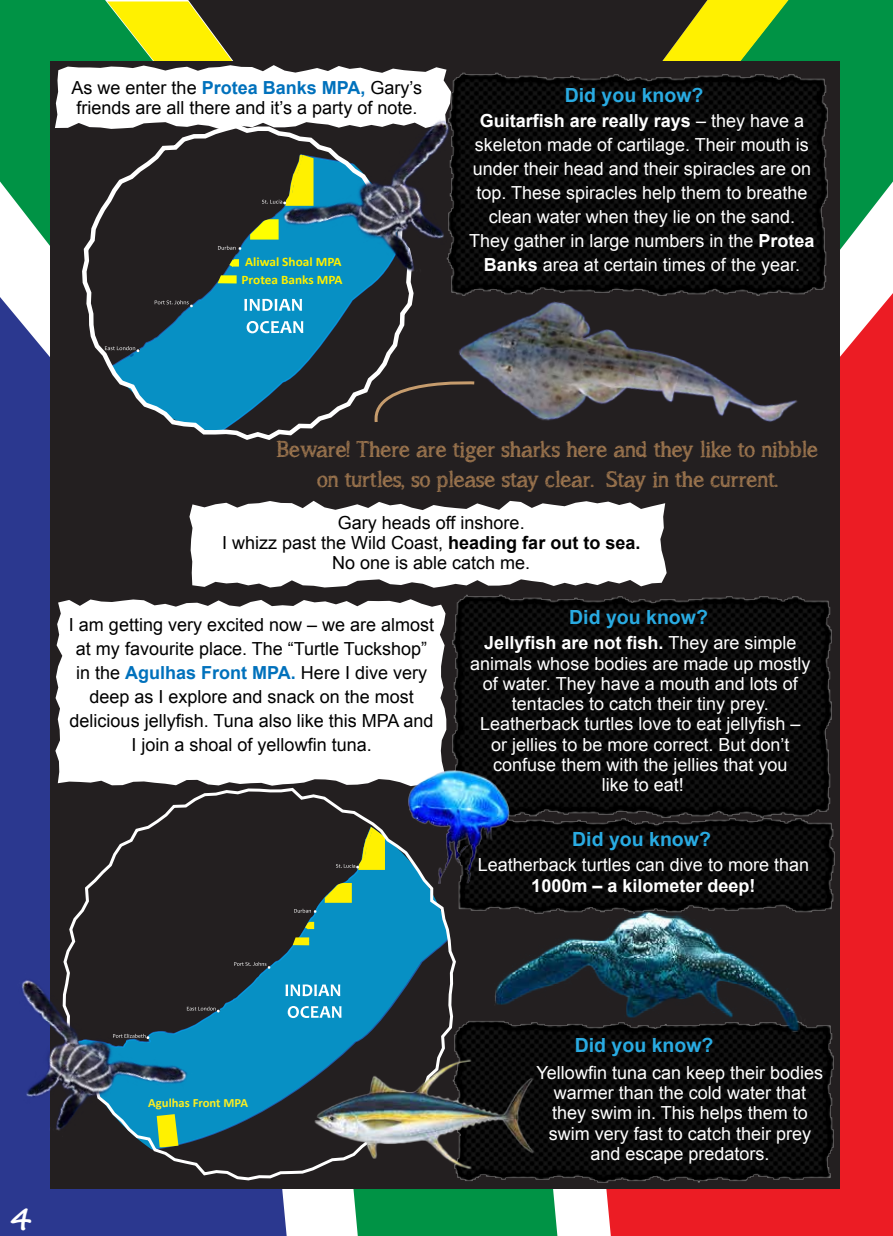
<style>
.page{position:relative;width:893px;height:1236px;background:#fff}
.page>*{position:absolute;margin:0;border:0;box-sizing:border-box;transform-origin:0 0}
.t1{font:700 30px "Segoe Print";color:#fff}
.t2{font:27px/30px "asongforjennifer";color:#a67c52;text-align:center}
.t3{font:700 19.5px "Arial";color:#29abe2}
.t4{font:18px/20.2px "Arial";color:#fff;text-align:center}
.t5{font:18px/24px "Arial";color:#000;text-align:center}
.t6{font:700 18px "Arial";color:#fff}
.t7{font:700 12.9px "Calibri";color:#fff100}
.t8{font:700 12.6px "Calibri";color:#fcee21}
.s1{font-weight:700;color:#0071bc}
.s2{font-weight:700}
</style>
<div class="page">
<div style="left:0;top:297px;width:286px;height:939px;background:#2b388f"></div>
<div style="left:840px;top:294px;width:52px;height:942px;background:#ec1c24"></div>
<div style="left:353px;top:1190px;width:46px;height:46px;background:#009345"></div>
<div style="left:51px;top:62px;width:789px;height:1128px;background:#231f20"></div>
<img style="left:508px;top:267px;width:374px;height:84px">
<svg style="left:189px;top:501px;width:477px;height:87px;background:#e7e7e7"></svg>
<img style="left:458px;top:764px;width:432px;height:205px">
<img style="left:399px;top:968px;width:489px;height:268px">
<img style="left:489px;top:902px;width:316px;height:138px">
<div style="left:55px;top:599px;width:343px;height:187px;background:#fff"></div>
<img style="left:398px;top:542px;width:488px;height:331px">
<img style="left:393px;top:757px;width:130px;height:126px">
<svg style="left:0;top:0;width:892px;height:267px"></svg>
<svg style="left:80px;top:121px;width:325px;height:319px"></svg>
<img style="left:459px;top:269px;width:363px;height:153px">
<img style="left:266px;top:110px;width:242px;height:206px">
<svg style="left:63px;top:786px;width:394px;height:396px"></svg>
<img style="left:0;top:968px;width:203px;height:207px">
<img style="left:289px;top:1050px;width:279px;height:122px">
<svg style="left:371px;top:378px;width:106px;height:47px"></svg>
<p class="t5" style="left:72px;top:78px;width:352px;line-height:20.2px;text-align:left">As we enter the <span class="s1">Protea Banks MPA,</span> Gary’s friends are all there and it’s a party of note.</p>
<p class="t7" style="left:245px;top:253px;width:98px">Aliwal Shoal MPA</p>
<p class="t7" style="left:241px;top:271px;width:103px">Protea Banks MPA</p>
<p class="t3" style="left:564px;top:82px;width:140px">Did you know?</p>
<p class="t4" style="left:469px;top:109px;width:347px;line-height:24px"><span class="s2">Guitarfish are really rays</span> – they have a skeleton made of cartilage. Their mouth is under their head and their spiracles are on top. These spiracles help them to breathe clean water when they lie on the sand.<br>They gather in large numbers in the <span class="s2">Protea Banks</span> area at certain times of the year.</p>
<h2 class="t2" style="left:277px;top:434px;width:542px">Beware! There are tiger sharks here and they like to nibble on turtles, so please stay clear. Stay in the current.</h2>
<p class="t5" style="left:222px;top:513px;width:420px;line-height:20.2px">Gary heads off inshore.<br>I whizz past the Wild Coast, <span class="s2">heading far out to sea.<br></span>No one is able catch me.</p>
<p class="t5" style="left:69px;top:613px;width:367px">I am getting very excited now – we are almost at my favourite place. The “Turtle Tuckshop” in the <span class="s1">Agulhas Front MPA.</span> Here I dive very deep as I explore and snack on the most delicious jellyfish. Tuna also like this MPA and I join a shoal of yellowfin tuna.</p>
<p class="t3" style="left:569px;top:604px;width:140px">Did you know?</p>
<p class="t4" style="left:470px;top:633px;width:342px"><span class="s2">Jellyfish are not fish.</span> They are simple animals whose bodies are made up mostly of water. They have a mouth and lots of tentacles to catch their tiny prey.<br>Leatherback turtles love to eat jellyfish – or jellies to be more correct. But don’t confuse them with the jellies that you<br>like to eat!</p>
<p class="t3" style="left:572px;top:826px;width:140px">Did you know?</p>
<p class="t4" style="left:477px;top:855px;width:333px">Leatherback turtles can dive to more than</p>
<p class="t6" style="left:531px;top:873px;width:226px">1000m – a kilometer deep!</p>
<h1 class="t1" style="left:10px;top:1190px;width:23px">4</h1>
<p class="t8" style="left:148px;top:1095px;width:101px">Agulhas Front MPA</p>
<p class="t3" style="left:574px;top:1032px;width:140px">Did you know?</p>
<p class="t4" style="left:536px;top:1063px;width:288px">Yellowfin tuna can keep their bodies warmer than the cold water that they swim in. This helps them to swim very fast to catch their prey and escape predators.</p>
</div>
